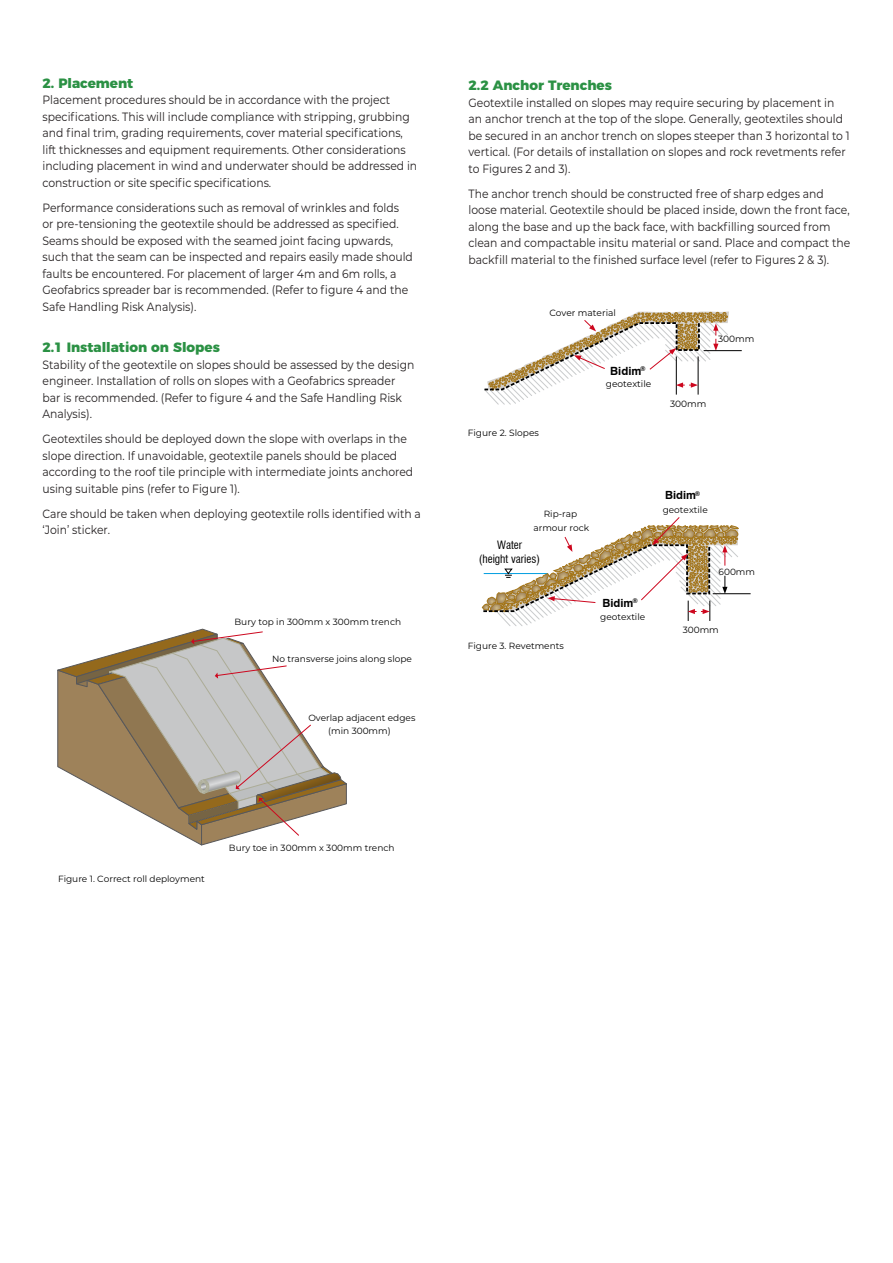
<style>
.page{position:relative;width:893px;height:1263px;background:#fff}
.page>*{position:absolute;margin:0;border:0;box-sizing:border-box;transform-origin:0 0}
.Subhead_2{font:800 13.5px "Montserrat";color:#2b9144}
.Heading_2{font:12px/16.5px "Montserrat";color:#231f20;scale:.9 1}
.t1{font:700 11.4px "Swiss 721 BT";color:#000}
.t2{font:condensed 11.25px "Swiss 721 BT";color:#000}
.t3{font:700 11.25px "Swiss 721 BT";color:#000}
.t4{font:9px/13.5px "Montserrat";color:#000;text-align:center}
</style>
<div class="page">
<svg style="left:57px;top:628px;width:290px;height:218px"></svg>
<svg style="left:484px;top:311px;width:245px;height:94px"></svg>
<hr style="left:704px;top:350px;width:38px;height:1px;background:#000">
<svg style="left:482px;top:517px;width:257px;height:109px"></svg>
<hr style="left:713px;top:593px;width:38px;height:1px;background:#000">
<p class="Subhead_2" style="left:43px;top:72px;width:92px">2. Placement</p>
<p class="Heading_2" style="left:43px;top:91px;width:418px">Placement procedures should be in accordance with the project specifications. This will include compliance with stripping, grubbing and final trim, grading requirements, cover material specifications, lift thicknesses and equipment requirements. Other considerations including placement in wind and underwater should be addressed in construction or site specific specifications.</p>
<p class="Heading_2" style="left:43px;top:199px;width:413px">Performance considerations such as removal of wrinkles and folds or pre-tensioning the geotextile should be addressed as specified.<br>Seams should be exposed with the seamed joint facing upwards, such that the seam can be inspected and repairs easily made should faults be encountered. For placement of larger 4m and 6m rolls, a Geofabrics spreader bar is recommended. (Refer to figure 4 and the Safe Handling Risk Analysis).</p>
<p class="Subhead_2" style="left:43px;top:336px;width:179px">2.1 Installation on Slopes</p>
<p class="Heading_2" style="left:43px;top:356px;width:415px">Stability of the geotextile on slopes should be assessed by the design engineer. Installation of rolls on slopes with a Geofabrics spreader bar is recommended. (Refer to figure 4 and the Safe Handling Risk Analysis).</p>
<p class="Heading_2" style="left:43px;top:430px;width:413px">Geotextiles should be deployed down the slope with overlaps in the slope direction. If unavoidable, geotextile panels should be placed according to the roof tile principle with intermediate joints anchored using suitable pins (refer to Figure 1).</p>
<p class="Heading_2" style="left:43px;top:505px;width:422px">Care should be taken when deploying geotextile rolls identified with a ‘Join’ sticker.</p>
<p class="t4" style="left:235px;top:615px;width:168px">Bury top in 300mm x 300mm trench</p>
<p class="t4" style="left:272px;top:651px;width:141px">No transverse joins along slope</p>
<p class="t4" style="left:308px;top:710px;width:109px">Overlap adjacent edges (min 300mm)</p>
<p class="t4" style="left:58px;top:872px;width:148px">Figure 1. Correct roll deployment</p>
<p class="t4" style="left:229px;top:841px;width:167px">Bury toe in 300mm x 300mm trench</p>
<p class="Subhead_2" style="left:469px;top:74px;width:145px">2.2 Anchor Trenches</p>
<p class="Heading_2" style="left:469px;top:94px;width:425px">Geotextile installed on slopes may require securing by placement in an anchor trench at the top of the slope. Generally, geotextiles should be secured in an anchor trench on slopes steeper than 3 horizontal to 1 vertical. (For details of installation on slopes and rock revetments refer to Figures 2 and 3).</p>
<p class="Heading_2" style="left:469px;top:185px;width:426px">The anchor trench should be constructed free of sharp edges and loose material. Geotextile should be placed inside, down the front face, along the base and up the back face, with backfilling sourced from clean and compactable insitu material or sand. Place and compact the backfill material to the finished surface level (refer to Figures 2 &amp; 3).</p>
<p class="t4" style="left:549px;top:305px;width:68px">Cover material</p>
<p class="t4" style="left:468px;top:426px;width:73px">Figure 2. Slopes</p>
<p class="t1" style="left:610px;top:364px;width:37px">Bidim<sup>®</sup></p>
<p class="t4" style="left:606px;top:376px;width:47px">geotextile</p>
<p class="t4" style="left:718px;top:332px;width:38px">300mm</p>
<p class="t4" style="left:670px;top:397px;width:38px">300mm</p>
<p class="t2" style="left:497px;top:538px;width:26px">Water</p>
<p class="t4" style="left:533px;top:507px;width:57px">Rip-rap armour rock</p>
<p class="t2" style="left:479px;top:552px;width:63px">(height varies)</p>
<p class="t4" style="left:468px;top:639px;width:98px">Figure 3. Revetments</p>
<p class="t3" style="left:603px;top:596px;width:37px">Bidim<sup>®</sup></p>
<p class="t4" style="left:600px;top:610px;width:47px">geotextile</p>
<p class="t3" style="left:665px;top:488px;width:37px">Bidim<sup>®</sup></p>
<p class="t4" style="left:663px;top:503px;width:47px">geotextile</p>
<p class="t4" style="left:718px;top:565px;width:38px">600mm</p>
<p class="t4" style="left:683px;top:623px;width:38px">300mm</p>
</div>
